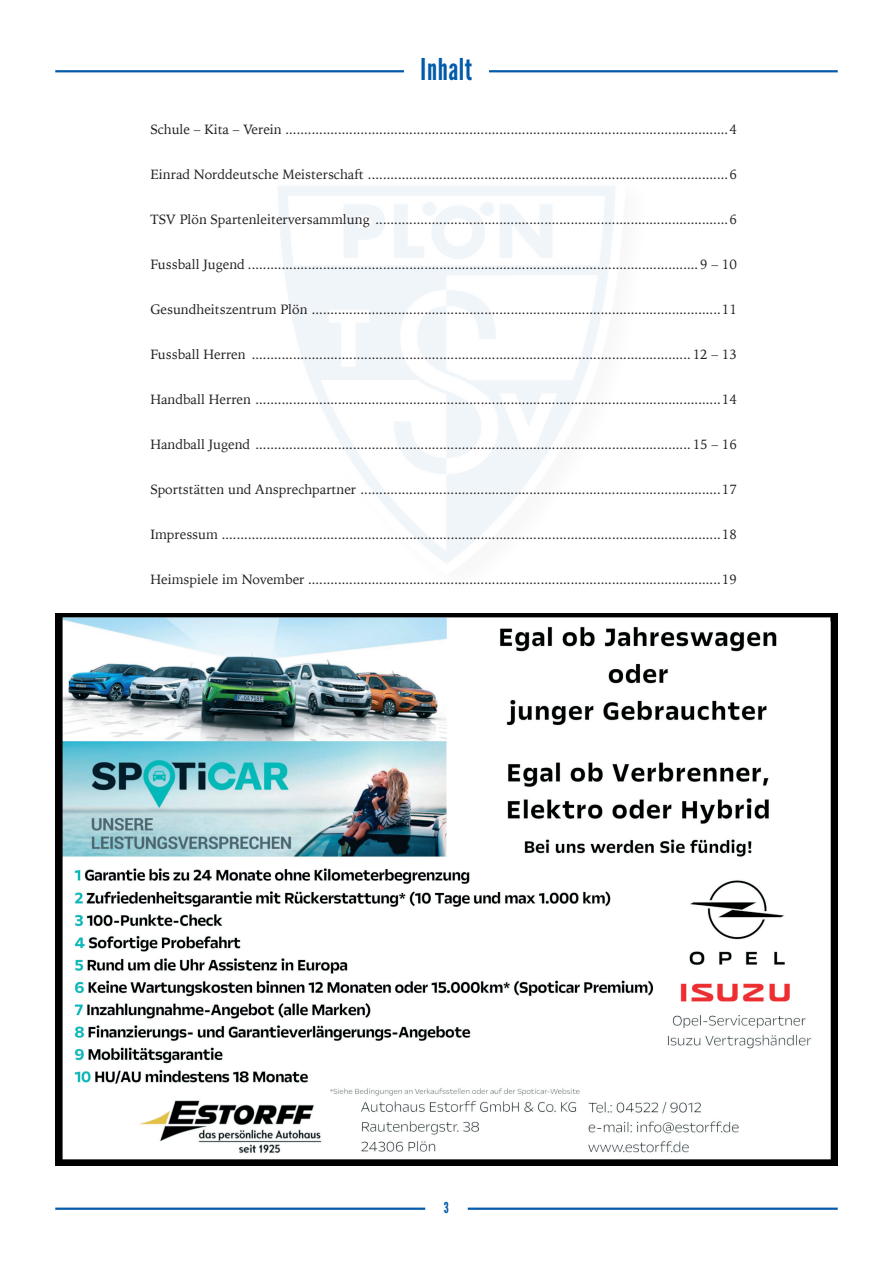
<style>
.page{position:relative;width:893px;height:1263px;background:#fff}
.page>*{position:absolute;margin:0;border:0;box-sizing:border-box;transform-origin:0 0}
.t1{font:30px "League Gothic";letter-spacing:.02em;color:#015aaa}
.t2{font:15px "League Gothic";color:#015aaa}
.t3{font:13.5px "Iowan Old Style";color:#231f20}
</style>
<div class="page">
<hr style="left:55px;top:70px;width:349px;height:2px;background:#015aaa">
<hr style="left:489px;top:70px;width:349px;height:2px;background:#015aaa">
<hr style="left:55px;top:1207px;width:370px;height:3px;background:#015aaa">
<hr style="left:468px;top:1207px;width:370px;height:3px;background:#015aaa">
<img style="left:55px;top:614px;width:783px;height:551px">
<h1 class="t1" style="left:421px;top:51px;width:53px">Inhalt</h1>
<p class="t3" style="left:150px;top:117px;width:588px">Schule – Kita – Verein ......................................................................................................................4</p>
<p class="t3" style="left:150px;top:162px;width:588px">Einrad Norddeutsche Meisterschaft ................................................................................................6</p>
<p class="t3" style="left:150px;top:207px;width:588px">TSV Plön Spartenleiterversammlung ..............................................................................................6</p>
<p class="t3" style="left:150px;top:252px;width:588px">Fussball Jugend ........................................................................................................................9 – 10</p>
<p class="t3" style="left:150px;top:297px;width:588px">Gesundheitszentrum Plön .............................................................................................................11</p>
<p class="t3" style="left:150px;top:342px;width:588px">Fussball Herren .....................................................................................................................12 – 13</p>
<p class="t3" style="left:150px;top:387px;width:588px">Handball Herren ............................................................................................................................14</p>
<p class="t3" style="left:150px;top:432px;width:588px">Handball Jugend ....................................................................................................................15 – 16</p>
<p class="t3" style="left:150px;top:477px;width:588px">Sportstätten und Ansprechpartner ................................................................................................17</p>
<p class="t3" style="left:150px;top:522px;width:588px">Impressum .....................................................................................................................................18</p>
<p class="t3" style="left:150px;top:567px;width:588px">Heimspiele im November ..............................................................................................................19</p>
<p class="t2" style="left:444px;top:1199px;width:7px">3</p>
</div>
